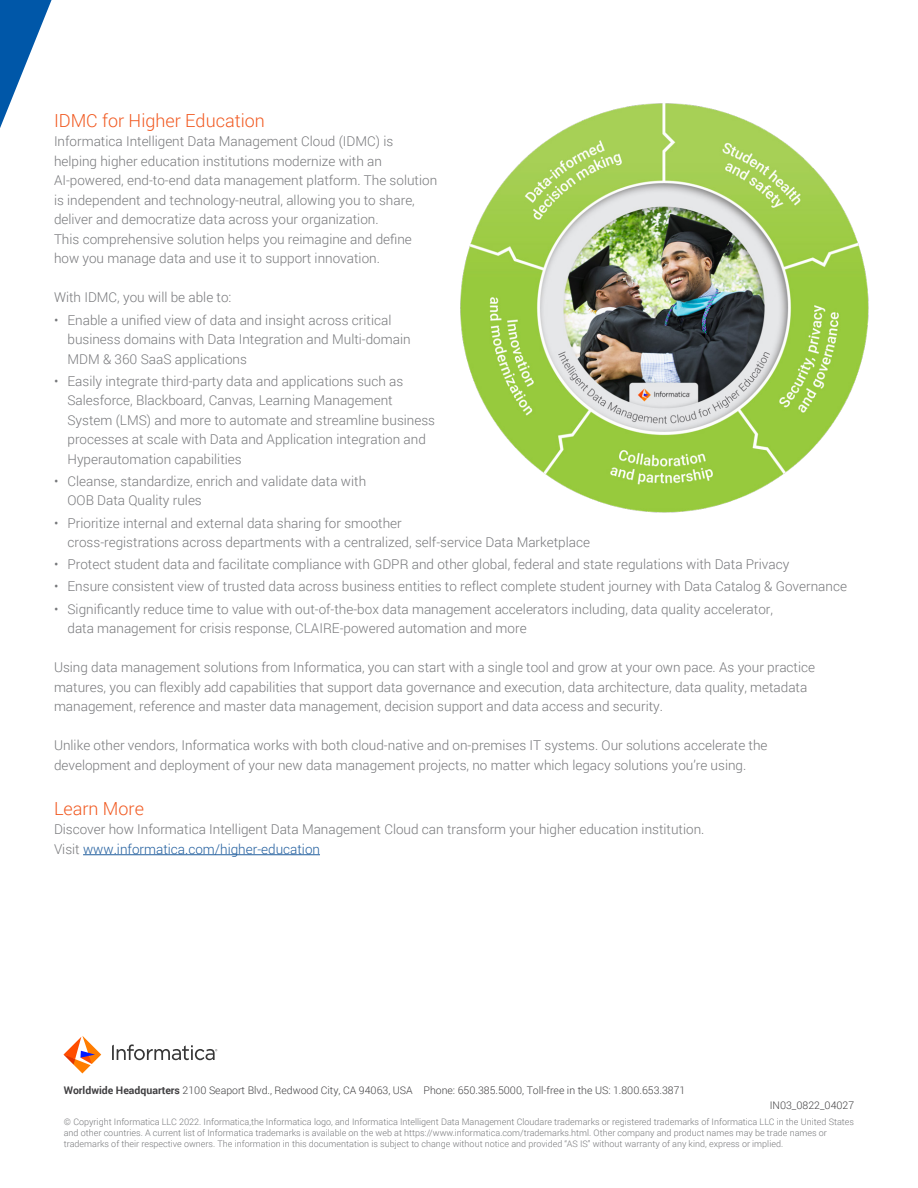
<style>
.page{position:relative;width:918px;height:1188px;background:#fff}
.page>*{position:absolute;margin:0;border:0;box-sizing:border-box;transform-origin:0 0}
.t1{font:300 18px "Roboto";color:#f15a22}
.t2{font:300 13.5px/19.5px "Roboto";color:#77787b}
.t3{font:300 10.5px "Roboto";color:#414042}
.t4{font:300 9px/10.8px "Roboto";color:#77787b}
.s1{color:#215e9e}
.s2{font-weight:700}
</style>
<div class="page">
<svg style="left:0;top:0;width:52px;height:128px"></svg>
<hr style="left:83px;top:854px;width:237px;height:1px;background:#215e9e">
<svg style="left:64px;top:1036px;width:37px;height:37px"></svg>
<svg style="left:112px;top:1044px;width:105px;height:16px"></svg>
<img style="left:460px;top:103px;width:409px;height:410px">
<h1 class="t1" style="left:54px;top:108px;width:212px">IDMC for Higher Education</h1>
<p class="t2" style="left:54px;top:131px;width:385px">Informatica Intelligent Data Management Cloud (IDMC) is helping higher education institutions modernize with an AI-powered, end-to-end data management platform. The solution is independent and technology-neutral, allowing you to share, deliver and democratize data across your organization.<br>This comprehensive solution helps you reimagine and define how you manage data and use it to support innovation.</p>
<p class="t2" style="left:54px;top:287px;width:179px">With IDMC, you will be able to:</p>
<p class="t2" style="left:68px;top:310px;width:345px;text-indent:-14px">• Enable a unified view of data and insight across critical business domains with Data Integration and Multi-domain<br>MDM &amp; 360 SaaS applications</p>
<p class="t2" style="left:68px;top:371px;width:369px;text-indent:-14px">• Easily integrate third-party data and applications such as Salesforce, Blackboard, Canvas, Learning Management System (LMS) and more to automate and streamline business processes at scale with Data and Application integration and Hyperautomation capabilities</p>
<p class="t2" style="left:68px;top:471px;width:300px;text-indent:-14px">• Cleanse, standardize, enrich and validate data with<br>OOB Data Quality rules</p>
<p class="t2" style="left:68px;top:513px;width:524px;text-indent:-14px">• Prioritize internal and external data sharing for smoother<br>cross-registrations across departments with a centralized, self-service Data Marketplace</p>
<p class="t2" style="left:54px;top:554px;width:737px">• Protect student data and facilitate compliance with GDPR and other global, federal and state regulations with Data Privacy</p>
<p class="t2" style="left:54px;top:576px;width:795px">• Ensure consistent view of trusted data across business entities to reflect complete student journey with Data Catalog &amp; Governance</p>
<p class="t2" style="left:68px;top:599px;width:707px;text-indent:-14px">• Significantly reduce time to value with out-of-the-box data management accelerators including, data quality accelerator, data management for crisis response, CLAIRE-powered automation and more</p>
<p class="t2" style="left:54px;top:657px;width:763px">Using data management solutions from Informatica, you can start with a single tool and grow at your own pace. As your practice matures, you can flexibly add capabilities that support data governance and execution, data architecture, data quality, metadata management, reference and master data management, decision support and data access and security.</p>
<p class="t2" style="left:54px;top:735px;width:715px">Unlike other vendors, Informatica works with both cloud-native and on-premises IT systems. Our solutions accelerate the development and deployment of your new data management projects, no matter which legacy solutions you’re using.</p>
<h1 class="t1" style="left:54px;top:796px;width:91px">Learn More</h1>
<p class="t2" style="left:54px;top:819px;width:652px">Discover how Informatica Intelligent Data Management Cloud can transform your higher education institution.<br>Visit <span class="s1">www.informatica.com/higher-education</span></p>
<p class="t3" style="left:64px;top:1083px;width:623px"><span class="s2">Worldwide Headquarters</span> 2100 Seaport Blvd., Redwood City, CA 94063, USA Phone: 650.385.5000, Toll-free in the US: 1.800.653.3871</p>
<p class="t4" style="left:64px;top:1116px;width:792px">© Copyright Informatica LLC 2022. Informatica,the Informatica logo, and Informatica Intelligent Data Management Cloudare trademarks or registered trademarks of Informatica LLC in the United States and other countries. A current list of Informatica trademarks is available on the web at https://www.informatica.com/trademarks.html. Other company and product names may be trade names or trademarks of their respective owners. The information in this documentation is subject to change without notice and provided “AS IS” without warranty of any kind, express or implied.</p>
<p class="t3" style="left:770px;top:1098px;width:86px">IN03_0822_04027</p>
</div>
